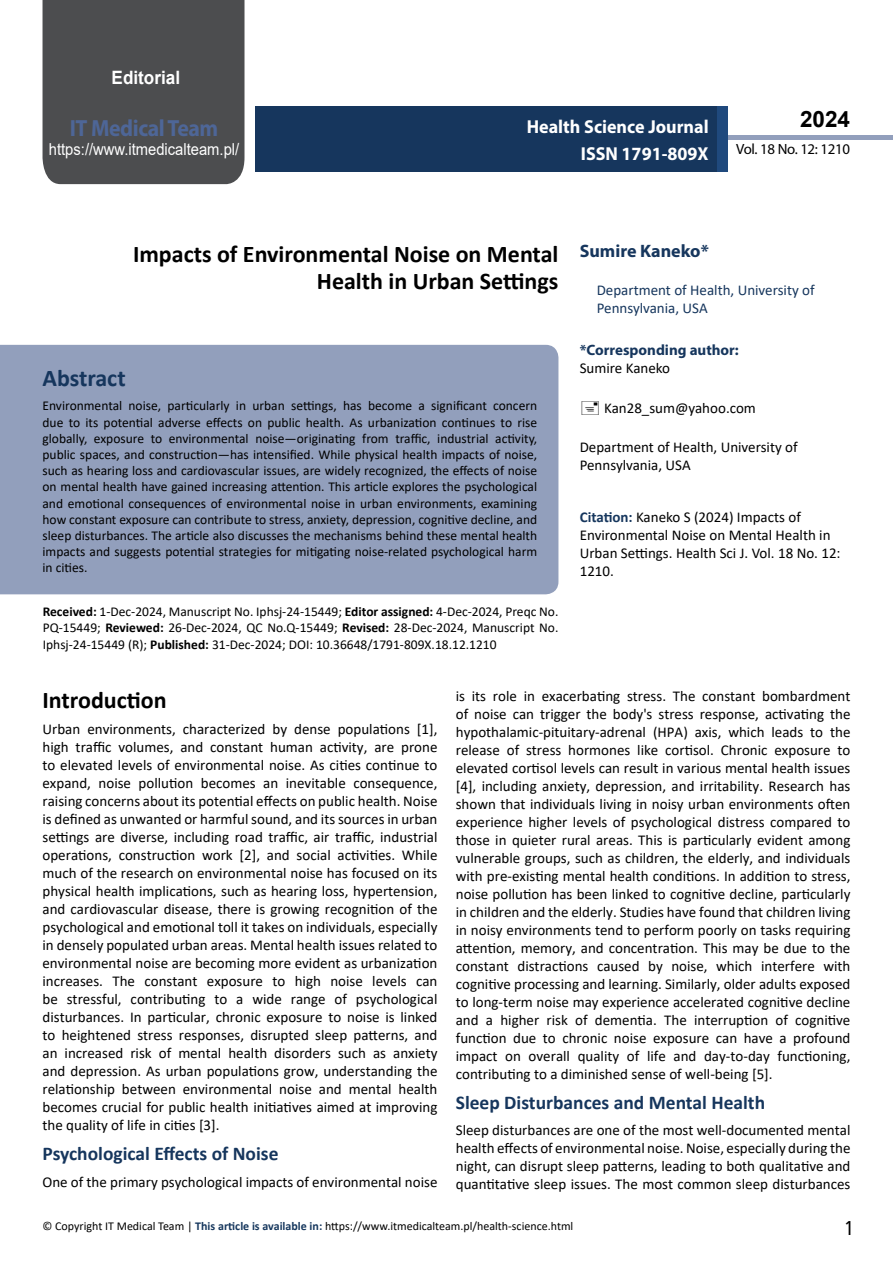
<style>
.page{position:relative;width:893px;height:1263px;background:#fff}
.page>*{position:absolute;margin:0;border:0;box-sizing:border-box;transform-origin:0 0}
.t1{font:25.5px "Tunga";color:#000}
.t2{font:700 24px/26.4px "Calibri";color:#000;text-align:right}
.t3{font:700 24px "Calibri";color:#16365d}
.t4{font:700 23.4px "Myriad Pro";letter-spacing:-.02em;color:#4e6697;scale:.93 1}
.t5{font:700 22.5px "Arial";color:#000}
.t6{font:700 19.5px "Calibri";color:#16365d}
.t7{font:700 18.75px/27.2px "Myriad Pro";color:#fff;text-align:right;scale:.96 1}
.t8{font:700 18.45px "Arial";color:#fff;scale:.93 1}
.t9{font:700 18px "Myriad Pro";color:#16365d}
.t10{font:16.5px "Arial";color:#fff;scale:.89 1}
.t11{font:15px/18px "Calibri";color:#000;text-align:justify}
.t12{font:15px/18px "Calibri";color:#16365d}
.t13{font:700 15px "Myriad Pro";color:#16365d}
.t14{font:14.85px "Myriad Pro";letter-spacing:-.02em;color:#000}
.t15{font:13.5px/16.2px "Calibri";color:#000;text-align:justify}
.t16{font:12px "Calibri";color:#000}
.s1{font-weight:700;color:#16365d}
.s2{font-weight:700}
.s3{font-weight:700;color:#16375d}
</style>
<div class="page">
<div style="left:728px;top:135px;width:165px;height:5px;background:#929fbc"></div>
<div style="left:255px;top:107px;width:462px;height:65px;background:#16365d"></div>
<div style="left:717px;top:107px;width:11px;height:65px;background:#1f497d"></div>
<div style="left:43px;top:0;width:201px;height:184px;background:#4c4d4f"></div>
<div style="left:0;top:345px;width:558px;height:249px;background:#929fbc"></div>
<p class="t8" style="left:112px;top:64px;width:75px">Editorial</p>
<h3 class="t4" style="left:70px;top:113px;width:161px">IT Medical Team</h3>
<p class="t10" style="left:49px;top:138px;width:215px">https://www.itmedicalteam.pl/</p>
<p class="t7" style="left:527px;top:112px;width:191px">Health Science Journal<br>ISSN 1791-809X</p>
<h3 class="t5" style="left:800px;top:104px;width:52px">2024</h3>
<p class="t14" style="left:736px;top:140px;width:115px">Vol. 18 No. 12: 1210</p>
<h2 class="t2" style="left:133px;top:241px;width:427px">Impacts of Environmental Noise on Mental<br>Health in Urban Settings</h2>
<h2 class="t3" style="left:43px;top:361px;width:85px">Abstract</h2>
<p class="t15" style="left:43px;top:397px;width:496px">Environmental noise, particularly in urban settings, has become a significant concern due to its potential adverse effects on public health. As urbanization continues to rise globally, exposure to environmental noise—originating from traffic, industrial activity, public spaces, and construction—has intensified. While physical health impacts of noise, such as hearing loss and cardiovascular issues, are widely recognized, the effects of noise on mental health have gained increasing attention. This article explores the psychological and emotional consequences of environmental noise in urban environments, examining how constant exposure can contribute to stress, anxiety, depression, cognitive decline, and sleep disturbances. The article also discusses the mechanisms behind these mental health impacts and suggests potential strategies for mitigating noise-related psychological harm in cities.</p>
<p class="t9" style="left:580px;top:240px;width:131px">Sumire Kaneko*</p>
<p class="t12" style="left:597px;top:280px;width:219px">Department of Health, University of<br>Pennsylvania, USA</p>
<p class="t13" style="left:580px;top:340px;width:161px">*Corresponding author:</p>
<p class="t11" style="left:580px;top:359px;width:92px">Sumire Kaneko</p>
<p class="t11" style="left:604px;top:398px;width:153px">Kan28_sum@yahoo.com</p>
<p class="t11" style="left:580px;top:437px;width:219px">Department of Health, University of<br>Pennsylvania, USA</p>
<p class="t11" style="left:580px;top:508px;width:262px;text-align:left"><span class="s1">Citation:</span> Kaneko S (2024) Impacts of<br>Environmental Noise on Mental Health in<br>Urban Settings. Health Sci J. Vol. 18 No. 12:<br>1210.</p>
<p class="t15" style="left:43px;top:603px;width:517px"><span class="s2">Received:</span> 1-Dec-2024, Manuscript No. Iphsj-24-15449; <span class="s2">Editor assigned:</span> 4-Dec-2024, Preqc No.<br>PQ-15449; <span class="s2">Reviewed:</span> 26-Dec-2024, QC No.Q-15449; <span class="s2">Revised:</span> 28-Dec-2024, Manuscript No.<br>Iphsj-24-15449 (R); <span class="s2">Published:</span> 31-Dec-2024; DOI: 10.36648/1791-809X.18.12.1210</p>
<h2 class="t2" style="left:43px;top:686px;width:126px">Introduction</h2>
<p class="t11" style="left:43px;top:720px;width:396px">Urban environments, characterized by dense populations [1], high traffic volumes, and constant human activity, are prone to elevated levels of environmental noise. As cities continue to expand, noise pollution becomes an inevitable consequence, raising concerns about its potential effects on public health. Noise is defined as unwanted or harmful sound, and its sources in urban settings are diverse, including road traffic, air traffic, industrial operations, construction work [2], and social activities. While much of the research on environmental noise has focused on its physical health implications, such as hearing loss, hypertension, and cardiovascular disease, there is growing recognition of the psychological and emotional toll it takes on individuals, especially in densely populated urban areas. Mental health issues related to environmental noise are becoming more evident as urbanization increases. The constant exposure to high noise levels can be stressful, contributing to a wide range of psychological disturbances. In particular, chronic exposure to noise is linked to heightened stress responses, disrupted sleep patterns, and an increased risk of mental health disorders such as anxiety and depression. As urban populations grow, understanding the relationship between environmental noise and mental health becomes crucial for public health initiatives aimed at improving the quality of life in cities [3].</p>
<h3 class="t6" style="left:43px;top:1140px;width:237px">Psychological Effects of Noise</h3>
<p class="t11" style="left:43px;top:1172px;width:396px">One of the primary psychological impacts of environmental noise</p>
<p class="t11" style="left:456px;top:686px;width:396px">is its role in exacerbating stress. The constant bombardment of noise can trigger the body's stress response, activating the hypothalamic-pituitary-adrenal (HPA) axis, which leads to the release of stress hormones like cortisol. Chronic exposure to elevated cortisol levels can result in various mental health issues [4], including anxiety, depression, and irritability. Research has shown that individuals living in noisy urban environments often experience higher levels of psychological distress compared to those in quieter rural areas. This is particularly evident among vulnerable groups, such as children, the elderly, and individuals with pre-existing mental health conditions. In addition to stress, noise pollution has been linked to cognitive decline, particularly in children and the elderly. Studies have found that children living in noisy environments tend to perform poorly on tasks requiring attention, memory, and concentration. This may be due to the constant distractions caused by noise, which interfere with cognitive processing and learning. Similarly, older adults exposed to long-term noise may experience accelerated cognitive decline and a higher risk of dementia. The interruption of cognitive function due to chronic noise exposure can have a profound impact on overall quality of life and day-to-day functioning, contributing to a diminished sense of well-being [5].</p>
<h3 class="t6" style="left:456px;top:1088px;width:311px">Sleep Disturbances and Mental Health</h3>
<p class="t11" style="left:456px;top:1121px;width:396px">Sleep disturbances are one of the most well-documented mental health effects of environmental noise. Noise, especially during the night, can disrupt sleep patterns, leading to both qualitative and quantitative sleep issues. The most common sleep disturbances</p>
<p class="t16" style="left:43px;top:1217px;width:532px">© Copyright IT Medical Team | <span class="s3">This article is available in:</span> https://www.itmedicalteam.pl/health-science.html</p>
<h1 class="t1" style="left:845px;top:1211px;width:9px">1</h1>
</div>
